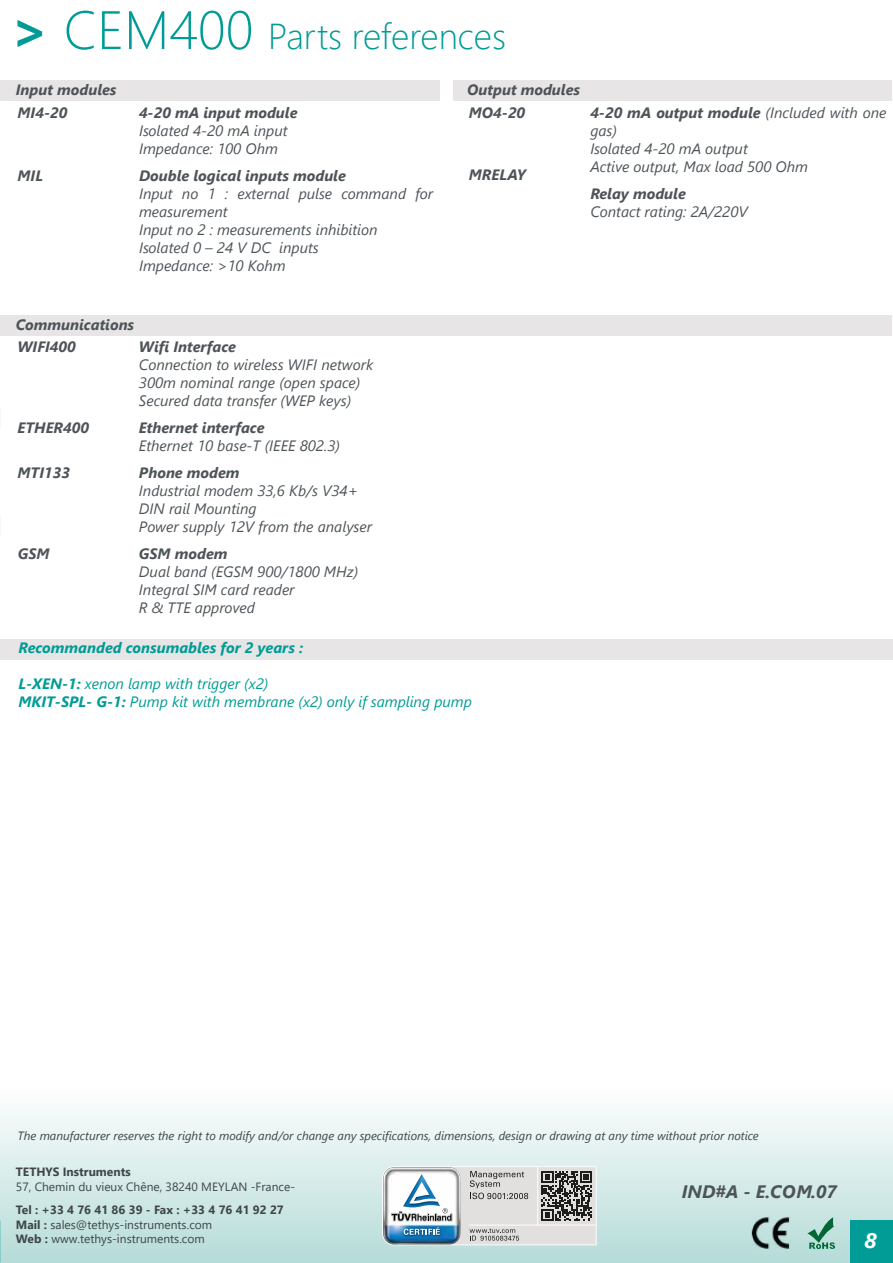
<style>
.page{position:relative;width:893px;height:1263px;background:#fff}
.page>*{position:absolute;margin:0;border:0;box-sizing:border-box;transform-origin:0 0}
.t1{font:300 36px "Segoe UI";color:#009b97}
.t2{font:italic 700 21px "Segoe UI";color:#fff}
.t3{font:italic 700 18px "Segoe UI";color:#4d5458}
.t4{font:italic 15px/18px "Segoe UI";color:#4d5458}
.t5{font:italic 700 15px/22.4px "Segoe UI";color:#4d5458}
.t6{font:italic 15px/18px "Segoe UI";color:#009c95}
.t7{font:italic 700 15px "Segoe UI";color:#009c95}
.t8{font:12px/14.4px "Segoe UI";color:#3f4548}
.t9{font:italic 12px "Segoe UI";color:#3f4548}
.t10{font:700 12px "Segoe UI";color:#3f4548}
.s1{font-weight:700;font-size:54px}
.s2{font-size:54px}
.s3{font-weight:700}
</style>
<div class="page">
<div style="left:0;top:80px;width:439px;height:21px;background:#e7e5e6"></div>
<div style="left:453px;top:80px;width:439px;height:21px;background:#e7e5e6"></div>
<div style="left:0;top:315px;width:891px;height:21px;background:#e7e5e6"></div>
<svg style="left:0;top:1111px;width:893px;height:152px;background:#d6ebe9"></svg>
<img style="left:741px;top:1217px;width:59px;height:32px">
<svg style="left:807px;top:1217px;width:28px;height:32px"></svg>
<svg style="left:382px;top:1166px;width:215px;height:79px"></svg>
<div style="left:0;top:639px;width:893px;height:21px;background:#e7e5e6"></div>
<div style="left:850px;top:1220px;width:43px;height:43px;background:#009c95"></div>
<h1 class="t1" style="left:11px;top:7px;width:497px"><span class="s1">&gt;</span> <span class="s2">CEM400</span> Parts references</h1>
<p class="t5" style="left:16px;top:78px;width:102px">Input modules<br>MI4-20</p>
<p class="t5" style="left:18px;top:163px;width:27px">MIL</p>
<p class="t5" style="left:139px;top:100px;width:160px">4-20 mA input module</p>
<p class="t4" style="left:139px;top:120px;width:150px">Isolated 4-20 mA input<br>Impedance: 100 Ohm</p>
<p class="t5" style="left:139px;top:163px;width:208px">Double logical inputs module</p>
<p class="t4" style="left:139px;top:183px;width:296px">Input no 1 : external pulse command for measurement<br>Input no 2 : measurements inhibition<br>Isolated 0 – 24 V DC inputs<br>Impedance: &gt;10 Kohm</p>
<p class="t5" style="left:467px;top:78px;width:114px">Output modules<br>MO4-20</p>
<p class="t5" style="left:469px;top:163px;width:59px">MRELAY</p>
<p class="t4" style="left:590px;top:102px;width:298px"><span class="s3">4-20 mA output module</span> (Included with one gas)<br>Isolated 4-20 mA output<br>Active output, Max load 500 Ohm</p>
<p class="t5" style="left:590px;top:181px;width:97px">Relay module</p>
<p class="t4" style="left:590px;top:201px;width:159px">Contact rating: 2A/220V</p>
<p class="t5" style="left:16px;top:312px;width:120px">Communications<br>WIFI400</p>
<p class="t5" style="left:139px;top:335px;width:98px">Wifi Interface</p>
<p class="t4" style="left:139px;top:355px;width:236px">Connection to wireless WIFI network<br>300m nominal range (open space)<br>Secured data transfer (WEP keys)</p>
<p class="t5" style="left:139px;top:416px;width:127px">Ethernet interface</p>
<p class="t4" style="left:139px;top:436px;width:203px">Ethernet 10 base-T (IEEE 802.3)</p>
<p class="t5" style="left:139px;top:461px;width:102px">Phone modem</p>
<p class="t4" style="left:139px;top:481px;width:235px">Industrial modem 33,6 Kb/s V34+<br>DIN rail Mounting<br>Power supply 12V from the analyser</p>
<p class="t5" style="left:139px;top:542px;width:90px">GSM modem</p>
<p class="t4" style="left:139px;top:562px;width:221px">Dual band (EGSM 900/1800 MHz)<br>Integral SIM card reader<br>R &amp; TTE approved</p>
<p class="t5" style="left:17px;top:415px;width:73px">ETHER400</p>
<p class="t5" style="left:17px;top:461px;width:54px">MTI133</p>
<p class="t5" style="left:18px;top:541px;width:33px">GSM</p>
<p class="t7" style="left:19px;top:636px;width:286px">Recommanded consumables for 2 years :</p>
<p class="t6" style="left:19px;top:673px;width:455px"><span class="s3">L-XEN-1:</span> xenon lamp with trigger (x2)<br><span class="s3">MKIT-SPL- G-1:</span> Pump kit with membrane (x2) only if sampling pump</p>
<p class="t9" style="left:18px;top:1126px;width:743px">The manufacturer reserves the right to modify and/or change any specifications, dimensions, design or drawing at any time without prior notice</p>
<p class="t10" style="left:16px;top:1162px;width:116px">TETHYS Instruments</p>
<p class="t8" style="left:16px;top:1179px;width:281px">57, Chemin du vieux Chêne, 38240 MEYLAN -France-</p>
<p class="t8" style="left:16px;top:1202px;width:269px"><span class="s3">Tel : +33 4 76 41 86 39 - Fax : +33 4 76 41 92 27<br>Mail :</span> sales@tethys-instruments.com<br><span class="s3">Web :</span> www.tethys-instruments.com</p>
<p class="t3" style="left:682px;top:1177px;width:156px">IND#A - E.COM.07</p>
<h2 class="t2" style="left:864px;top:1224px;width:14px">8</h2>
</div>
